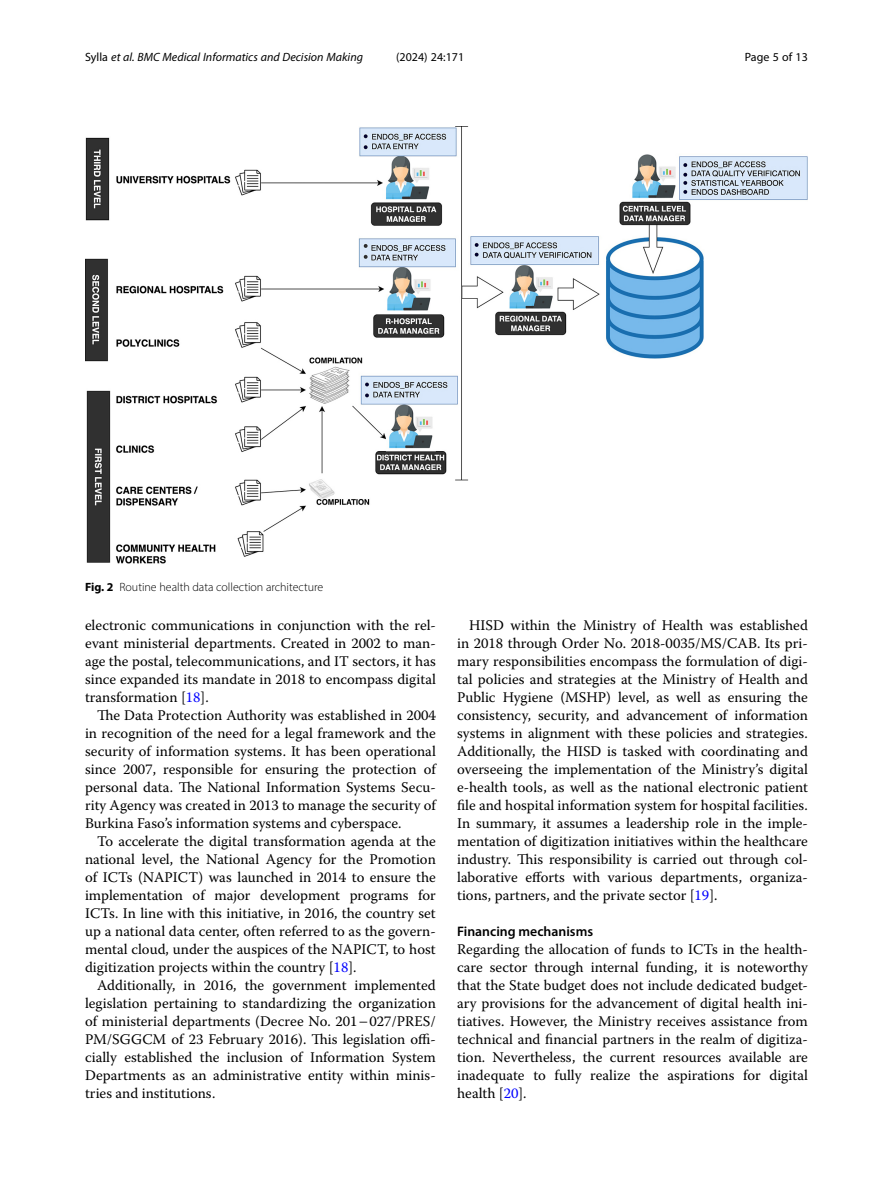
<style>
.page{position:relative;width:893px;height:1191px;background:#fff}
.page>*{position:absolute;margin:0;border:0;box-sizing:border-box;transform-origin:0 0}
.Body_Text_Indent{font:14.7px/18px "Warnock Pro";color:#000;text-align:justify}
.Body_Text{font:14.7px/18px "Warnock Pro";color:#000;text-align:justify}
.Head_2{font:600 13.8px "Myriad Pro";color:#000}
.t1{font:italic 12px "Myriad Pro";color:#000}
.Figure_Caption{font:300 12px "Myriad Pro";color:#000}
.t2{font:12px "Myriad Pro";color:#000}
.s1{font-style:normal}
.s2{font-weight:700}
.s3{color:#00f}
</style>
<div class="page">
<img style="left:85px;top:126px;width:723px;height:438px">
<p class="t1" style="left:85px;top:50px;width:280px"><span class="s1">Sylla</span> et al. BMC Medical Informatics and Decision Making</p>
<p class="t2" style="left:396px;top:50px;width:70px">(2024) 24:171</p>
<p class="t2" style="left:745px;top:50px;width:65px">Page 5 of 13</p>
<p class="Figure_Caption" style="left:85px;top:580px;width:240px"><span class="s2">Fig. 2</span> Routine health data collection architecture</p>
<p class="Body_Text" style="left:85px;top:616px;width:352px">electronic communications in conjunction with the rel&shy;evant ministerial departments. Created in 2002 to man&shy;age the postal, telecommunications, and IT sectors, it has since expanded its mandate in 2018 to encompass digital transformation [<span class="s3">18</span>].</p>
<p class="Body_Text_Indent" style="left:85px;top:706px;width:352px;text-indent:12px">The Data Protection Authority was established in 2004 in recognition of the need for a legal framework and the security of information systems. It has been operational since 2007, responsible for ensuring the protection of personal data. The National Information Systems Secu&shy;rity Agency was created in 2013 to manage the security of Burkina Faso’s information systems and cyberspace.</p>
<p class="Body_Text_Indent" style="left:85px;top:832px;width:352px;text-indent:12px">To accelerate the digital transformation agenda at the national level, the National Agency for the Promotion of ICTs (NAPICT) was launched in 2014 to ensure the implementation of major development programs for ICTs. In line with this initiative, in 2016, the country set up a national data center, often referred to as the govern&shy;mental cloud, under the auspices of the NAPICT, to host digitization projects within the country [<span class="s3">18</span>].</p>
<p class="Body_Text_Indent" style="left:85px;top:976px;width:352px;text-indent:12px">Additionally, in 2016, the government implemented legislation pertaining to standardizing the organization of ministerial departments (Decree No. 201−027/PRES/ PM/SGGCM of 23 February 2016). This legislation offi&shy;cially established the inclusion of Information System Departments as an administrative entity within minis&shy;tries and institutions.</p>
<p class="Body_Text_Indent" style="left:457px;top:616px;width:352px;text-indent:12px">HISD within the Ministry of Health was established in 2018 through Order No. 2018-0035/MS/CAB. Its pri&shy;mary responsibilities encompass the formulation of digi&shy;tal policies and strategies at the Ministry of Health and Public Hygiene (MSHP) level, as well as ensuring the consistency, security, and advancement of information systems in alignment with these policies and strategies.<br>Additionally, the HISD is tasked with coordinating and overseeing the implementation of the Ministry’s digital e-health tools, as well as the national electronic patient file and hospital information system for hospital facilities.<br>In summary, it assumes a leadership role in the imple&shy;mentation of digitization initiatives within the healthcare industry. This responsibility is carried out through col&shy;laborative efforts with various departments, organiza&shy;tions, partners, and the private sector [<span class="s3">19</span>].</p>
<p class="Head_2" style="left:457px;top:923px;width:137px">Financing mechanisms</p>
<p class="Body_Text" style="left:457px;top:940px;width:352px">Regarding the allocation of funds to ICTs in the health&shy;care sector through internal funding, it is noteworthy that the State budget does not include dedicated budget&shy;ary provisions for the advancement of digital health ini&shy;tiatives. However, the Ministry receives assistance from technical and financial partners in the realm of digitiza&shy;tion. Nevertheless, the current resources available are inadequate to fully realize the aspirations for digital health [<span class="s3">20</span>].</p>
</div>
